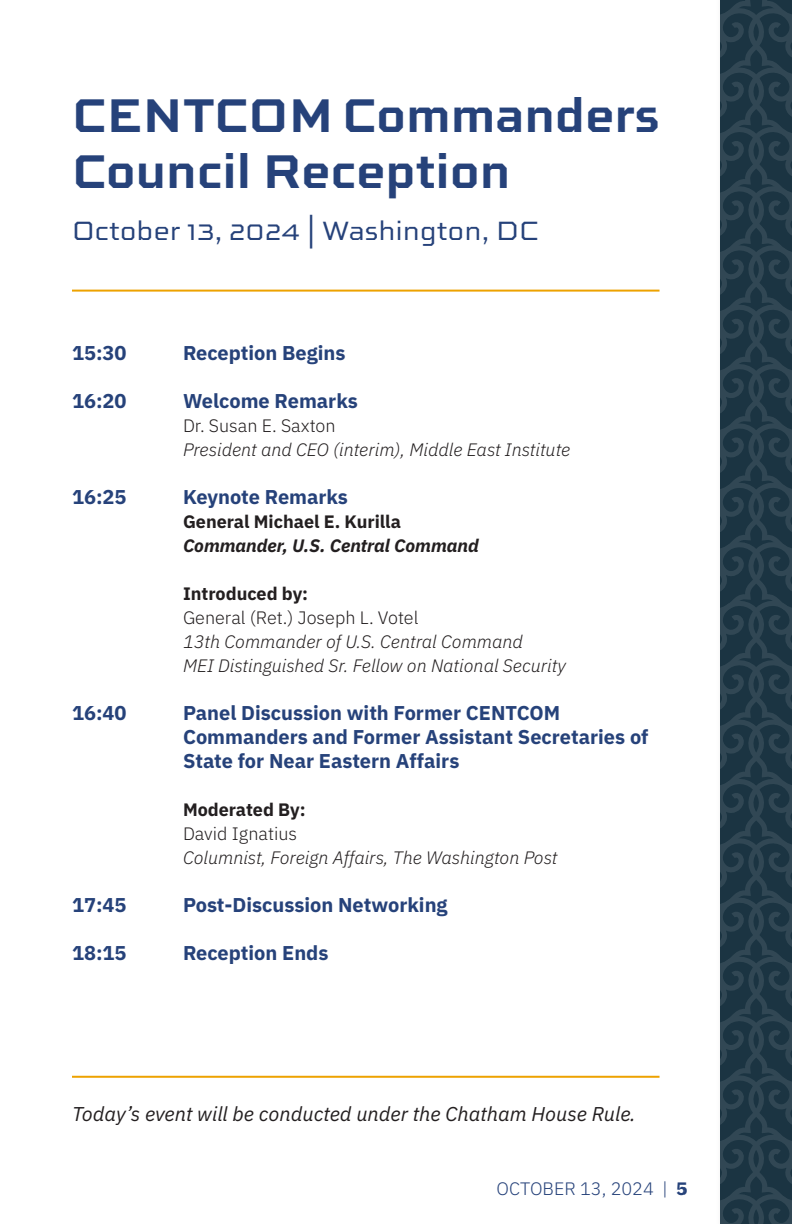
<style>
.page{position:relative;width:792px;height:1224px;background:#fff}
.page>*{position:absolute;margin:0;border:0;box-sizing:border-box;transform-origin:0 0}
.Page_Heading{font:700 50px/56px "Sweet Square Pro";color:#26427a}
.Page_Subheading{font:28px "Sweet Square Pro";color:#26427a}
.Agenda_Item_Title{font:700 20px/24px "IBM Plex Sans";color:#26427a}
.t1{font:italic 20px "IBM Plex Sans";color:#231f20}
.Agenda_Time{font:700 20px "IBM Plex Sans";color:#26427a}
.Agenda_Item_Text{font:italic 300 18px "IBM Plex Sans";color:#231f20}
.Agenda_Item_Text-2{font:300 18px "IBM Plex Sans";color:#231f20}
.Agenda_Item_Text-3{font:italic 700 18px/24px "IBM Plex Sans";color:#231f20}
.Agenda_Item_Text-4{font:700 18px "IBM Plex Sans";color:#231f20}
.t2{font:300 18px "IBM Plex Sans";color:#26427a}
.s1{font-style:normal}
.s2{font-weight:700}
</style>
<div class="page">
<hr style="left:72px;top:290px;width:588px;height:2px;background:#eda200">
<hr style="left:72px;top:1076px;width:588px;height:2px;background:#eda200">
<svg style="left:720px;top:0;width:72px;height:1224px;background:#233b49"></svg>
<p class="Page_Heading" style="left:72px;top:85px;width:589px">CENTCOM Commanders<br>Council Reception</p>
<p class="Page_Subheading" style="left:72px;top:211px;width:469px">October 13, 2024 | Washington, DC</p>
<p class="Agenda_Time" style="left:72px;top:337px;width:56px">15:30</p>
<p class="Agenda_Time" style="left:72px;top:385px;width:56px">16:20</p>
<p class="Agenda_Time" style="left:72px;top:481px;width:56px">16:25</p>
<p class="Agenda_Time" style="left:72px;top:697px;width:56px">16:40</p>
<p class="Agenda_Time" style="left:72px;top:889px;width:56px">17:45</p>
<p class="Agenda_Time" style="left:72px;top:937px;width:56px">18:15</p>
<p class="Agenda_Item_Title" style="left:183px;top:339px;width:164px">Reception Begins</p>
<p class="Agenda_Item_Title" style="left:183px;top:387px;width:176px">Welcome Remarks</p>
<p class="Agenda_Item_Text-2" style="left:183px;top:412px;width:154px">Dr. Susan E. Saxton</p>
<p class="Agenda_Item_Text" style="left:183px;top:436px;width:389px">President and CEO (interim), Middle East Institute</p>
<p class="Agenda_Item_Title" style="left:183px;top:483px;width:166px">Keynote Remarks</p>
<p class="Agenda_Item_Text-3" style="left:183px;top:508px;width:297px"><span class="s1">General Michael E. Kurilla<br></span>Commander, U.S. Central Command</p>
<p class="Agenda_Item_Text-4" style="left:183px;top:579px;width:127px">Introduced by:</p>
<p class="Agenda_Item_Text-2" style="left:183px;top:604px;width:237px">General (Ret.) Joseph L. Votel</p>
<p class="Agenda_Item_Text" style="left:183px;top:628px;width:341px">13th Commander of U.S. Central Command</p>
<p class="Agenda_Item_Text" style="left:183px;top:652px;width:384px">MEI Distinguished Sr. Fellow on National Security</p>
<p class="Agenda_Item_Title" style="left:183px;top:699px;width:467px">Panel Discussion with Former CENTCOM<br>Commanders and Former Assistant Secretaries of<br>State for Near Eastern Affairs</p>
<p class="Agenda_Item_Text-4" style="left:183px;top:795px;width:124px">Moderated By:</p>
<p class="Agenda_Item_Text-2" style="left:183px;top:820px;width:116px">David Ignatius</p>
<p class="Agenda_Item_Text" style="left:183px;top:844px;width:376px">Columnist, Foreign Affairs, The Washington Post</p>
<p class="Agenda_Item_Title" style="left:183px;top:891px;width:266px">Post-Discussion Networking</p>
<p class="Agenda_Item_Title" style="left:183px;top:939px;width:147px">Reception Ends</p>
<p class="t1" style="left:72px;top:1099px;width:565px">Today’s event will be conducted under the Chatham House Rule.</p>
<p class="t2" style="left:497px;top:1175px;width:192px">OCTOBER 13, 2024 | <span class="s2">5</span></p>
</div>
